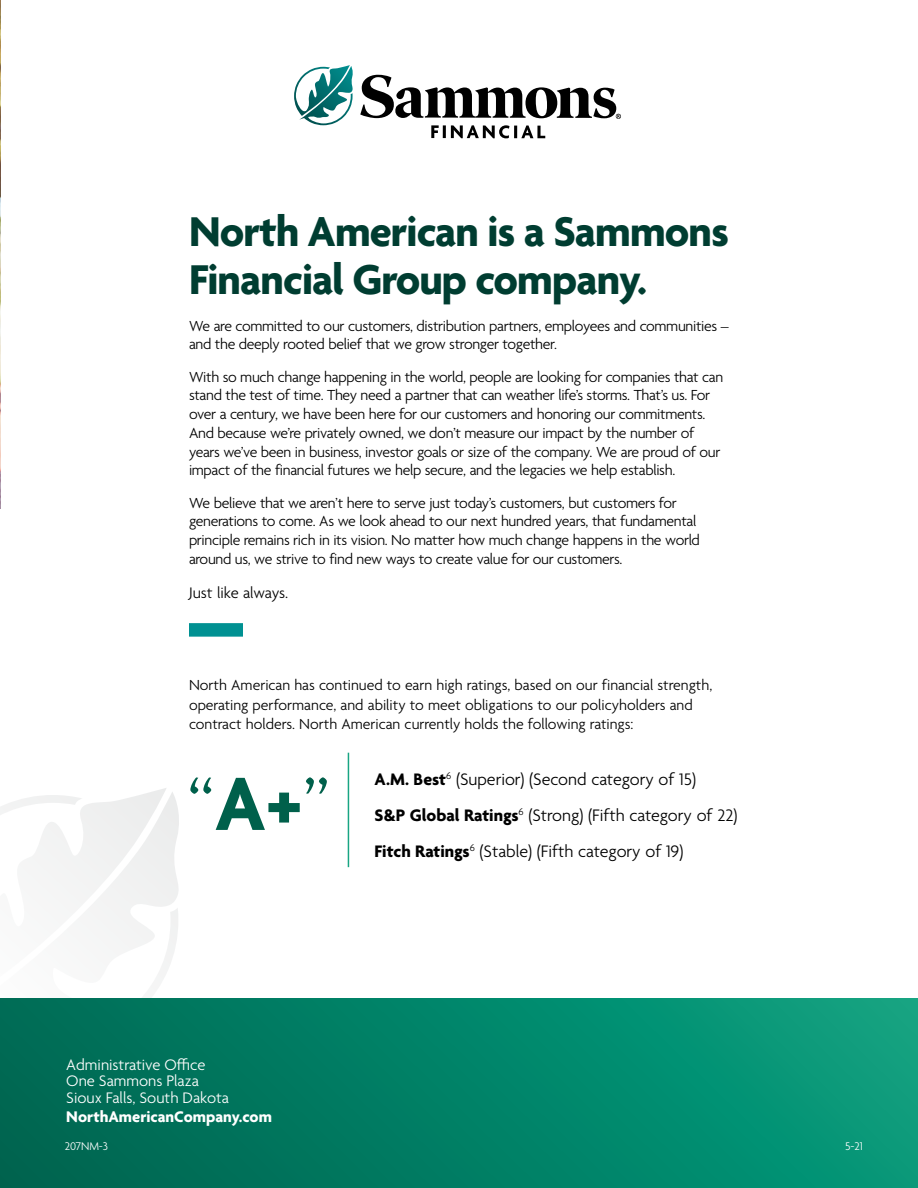
<style>
.page{position:relative;width:918px;height:1188px;background:#fff}
.page>*{position:absolute;margin:0;border:0;box-sizing:border-box;transform-origin:0 0}
.t1{font:300 81px "Agenda";color:#00604b}
.t2{font:700 45px/48px "Agenda";letter-spacing:-.02em;color:#003d31}
.t3{font:300 18px/36px "Agenda";color:#000}
.t4{font:700 16.65px "Agenda";color:#fff}
.t5{font:300 16.5px/16.5px "Agenda";color:#fff}
.t6{font:300 16.5px "Agenda";letter-spacing:-.005em;color:#000}
.t7{font:300 15.75px/18.8px "Agenda";letter-spacing:-.02em;color:#000}
.t8{font:300 15.75px/19.5px "Agenda";color:#000}
.t9{font:300 12px "Agenda";letter-spacing:-.01em;color:#fff}
.s1{font-weight:700}
</style>
<div class="page">
<svg style="left:431px;top:125px;width:114px;height:13px"></svg>
<svg style="left:294px;top:65px;width:59px;height:60px"></svg>
<svg style="left:360px;top:75px;width:261px;height:44px"></svg>
<svg style="left:0;top:788px;width:184px;height:211px"></svg>
<div style="left:0;top:999px;width:918px;height:189px;background:linear-gradient(to right,#006651,#089e7e)"></div>
<div style="left:189px;top:623px;width:54px;height:14px;background:#009192"></div>
<hr style="left:348px;top:753px;width:1px;height:114px;background:#19a583">
<img style="left:0;top:0;width:1px;height:133px">
<hr style="left:0;top:133px;width:1px;height:375px;background:#00604b">
<h2 class="t2" style="left:189px;top:211px;width:542px">North American is a Sammons<br>Financial Group company.</h2>
<p class="t7" style="left:189px;top:317px;width:541px">We are committed to our customers, distribution partners, employees and communities – and the deeply rooted belief that we grow stronger together.</p>
<p class="t7" style="left:189px;top:368px;width:536px">With so much change happening in the world, people are looking for companies that can stand the test of time. They need a partner that can weather life’s storms. That’s us. For over a century, we have been here for our customers and honoring our commitments.<br>And because we’re privately owned, we don’t measure our impact by the number of years we’ve been in business, investor goals or size of the company. We are proud of our impact of the financial futures we help secure, and the legacies we help establish.</p>
<p class="t7" style="left:189px;top:494px;width:512px">We believe that we aren’t here to serve just today’s customers, but customers for generations to come. As we look ahead to our next hundred years, that fundamental principle remains rich in its vision. No matter how much change happens in the world around us, we strive to find new ways to create value for our customers.</p>
<p class="t6" style="left:189px;top:584px;width:101px">Just like always.</p>
<p class="t8" style="left:189px;top:676px;width:525px">North American has continued to earn high ratings, based on our financial strength, operating performance, and ability to meet obligations to our policyholders and contract holders. North American currently holds the following ratings:</p>
<h1 class="t1" style="left:187px;top:760px;width:145px">“<span class="s1">A+</span>”</h1>
<p class="t3" style="left:375px;top:762px;width:365px"><span class="s1">A.M. Best</span><sup>6</sup> (Superior) (Second category of 15)<br><span class="s1">S&amp;P Global Ratings</span><sup>6</sup> (Strong) (Fifth category of 22)<br><span class="s1">Fitch Ratings</span><sup>6</sup> (Stable) (Fifth category of 19)</p>
<p class="t5" style="left:66px;top:1057px;width:164px">Administrative Office<br>One Sammons Plaza<br>Sioux Falls, South Dakota</p>
<p class="t4" style="left:66px;top:1108px;width:207px">NorthAmericanCompany.com</p>
<p class="t9" style="left:65px;top:1140px;width:45px">207NM-3</p>
<p class="t9" style="left:845px;top:1140px;width:19px">5-21</p>
</div>
